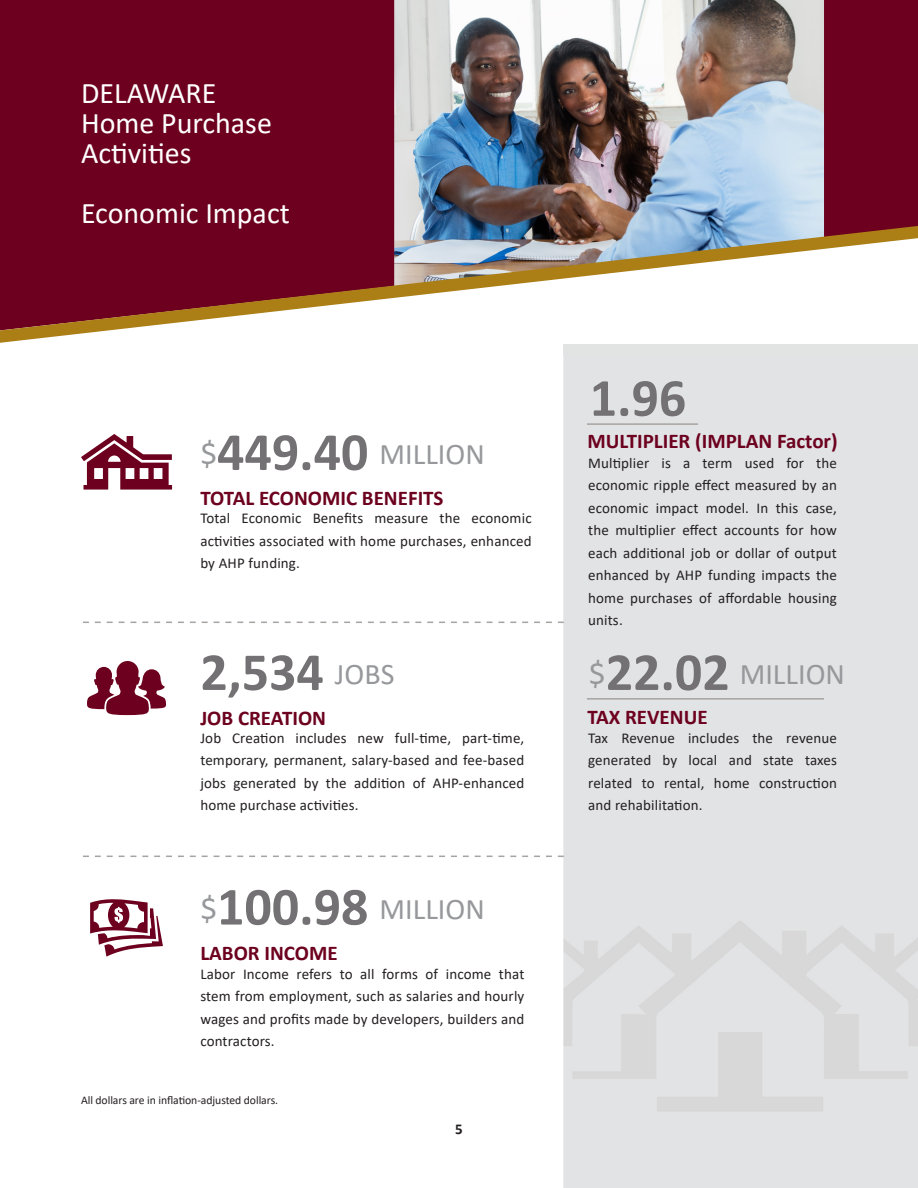
<style>
.page{position:relative;width:918px;height:1188px;background:#fff}
.page>*{position:absolute;margin:0;border:0;box-sizing:border-box;transform-origin:0 0}
.t1{font:700 54px "Calibri";color:#737173}
.t2{font:30px "Calibri";color:#fff}
.t3{font:30px "Calibri";color:#96989b}
.t4{font:700 21px "Calibri";color:#6c001e}
.t5{font:15px/22.5px "Calibri";letter-spacing:.01em;color:#231f20;text-align:justify}
.t6{font:700 15px "Calibri";color:#231f20}
.t7{font:11.7px "Calibri";letter-spacing:-.005em;color:#231f20}
.s1{font-size:33px}
.s2{font-weight:700;font-size:54px;color:#737173}
.s3{font-weight:400;font-size:30px;color:#96989b}
</style>
<div class="page">
<div style="left:0;top:0;width:918px;height:226px;background:#6c001e"></div>
<img style="left:394px;top:0;width:430px;height:226px">
<svg style="left:0;top:226px;width:918px;height:117px"></svg>
<svg style="left:83px;top:622px;width:481px;height:1px"></svg>
<svg style="left:83px;top:856px;width:481px;height:1px"></svg>
<svg style="left:81px;top:434px;width:91px;height:56px"></svg>
<svg style="left:87px;top:661px;width:79px;height:54px"></svg>
<svg style="left:90px;top:899px;width:73px;height:58px"></svg>
<hr style="left:587px;top:423px;width:111px;height:2px;background:#a7a3a0">
<hr style="left:587px;top:698px;width:237px;height:2px;background:#a7a3a0">
<p class="t2" style="left:81px;top:73px;width:137px">DELAWARE</p>
<p class="t2" style="left:81px;top:103px;width:192px">Home Purchase</p>
<p class="t2" style="left:81px;top:133px;width:112px">Activities</p>
<p class="t2" style="left:81px;top:193px;width:210px">Economic Impact</p>
<p class="t3" style="left:200px;top:433px;width:286px"><span class="s1">$</span><span class="s2">449.40</span> MILLION</p>
<p class="t4" style="left:200px;top:483px;width:245px">TOTAL ECONOMIC BENEFITS</p>
<p class="t5" style="left:200px;top:507px;width:333px">Total Economic Benefits measure the economic activities associated with home purchases, enhanced by AHP funding.</p>
<p class="t1" style="left:200px;top:634px;width:196px">2,534 <span class="s3">JOBS</span></p>
<p class="t4" style="left:200px;top:703px;width:127px">JOB CREATION</p>
<p class="t5" style="left:200px;top:726px;width:326px">Job Creation includes new full-time, part-time, temporary, permanent, salary-based and fee-based jobs generated by the addition of AHP-enhanced home purchase activities.</p>
<p class="t3" style="left:200px;top:888px;width:286px"><span class="s1">$</span><span class="s2">100.98</span> MILLION</p>
<p class="t4" style="left:200px;top:938px;width:139px">LABOR INCOME</p>
<p class="t5" style="left:200px;top:962px;width:326px">Labor Income refers to all forms of income that stem from employment, such as salaries and hourly wages and profits made by developers, builders and contractors.</p>
<p class="t7" style="left:81px;top:1092px;width:199px">All dollars are in inflation-adjusted dollars.</p>
<p class="t6" style="left:455px;top:1118px;width:9px">5</p>
<p class="t1" style="left:590px;top:360px;width:98px">1.96</p>
<p class="t4" style="left:587px;top:426px;width:252px">MULTIPLIER (IMPLAN Factor)</p>
<p class="t5" style="left:588px;top:451px;width:250px">Multiplier is a term used for the economic ripple effect measured by an economic impact model. In this case, the multiplier effect accounts for how each additional job or dollar of output enhanced by AHP funding impacts the home purchases of affordable housing units.</p>
<p class="t3" style="left:589px;top:653px;width:258px"><span class="s1">$</span><span class="s2">22.02</span> MILLION</p>
<p class="t4" style="left:587px;top:702px;width:122px">TAX REVENUE</p>
<p class="t5" style="left:588px;top:726px;width:250px">Tax Revenue includes the revenue generated by local and state taxes related to rental, home construction and rehabilitation.</p>
</div>
